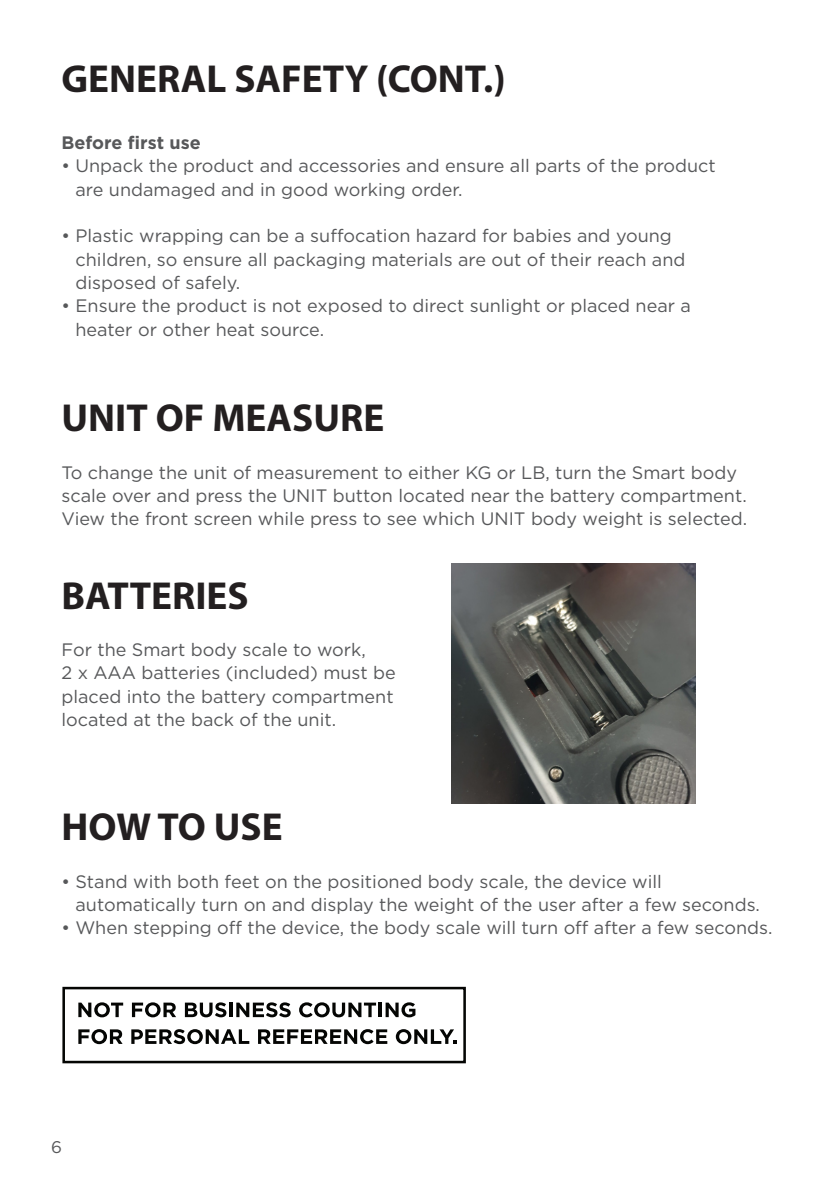
<style>
.page{position:relative;width:840px;height:1191px;background:#fff}
.page>*{position:absolute;margin:0;border:0;box-sizing:border-box;transform-origin:0 0}
.t1{font:700 39.2px "Myriad Pro";color:#231f20}
.t2{font:18px/23.4px "Gotham";color:#57585a}
.t3{font:700 18px "Gotham";color:#57585a}
.t4{font:16.8px "Gotham";color:#57585a}
</style>
<div class="page">
<svg style="left:78px;top:1002px;width:45px;height:15px"></svg>
<svg style="left:132px;top:1002px;width:44px;height:15px"></svg>
<svg style="left:185px;top:1002px;width:41px;height:15px"></svg>
<hr style="left:229px;top:1002px;width:3px;height:15px;background:#040503">
<svg style="left:236px;top:1002px;width:54px;height:15px"></svg>
<svg style="left:299px;top:1002px;width:77px;height:15px"></svg>
<hr style="left:378px;top:1002px;width:3px;height:15px;background:#040503">
<svg style="left:385px;top:1002px;width:30px;height:15px"></svg>
<svg style="left:78px;top:1029px;width:44px;height:15px"></svg>
<svg style="left:131px;top:1029px;width:118px;height:15px"></svg>
<svg style="left:258px;top:1029px;width:129px;height:15px"></svg>
<svg style="left:395px;top:1029px;width:61px;height:15px"></svg>
<div style="left:62px;top:986px;width:403px;height:77px;border:3px solid #040503"></div>
<img style="left:451px;top:563px;width:243px;height:240px">
<p class="t1" style="left:61px;top:53px;width:445px">GENERAL SAFETY (CONT.)</p>
<p class="t3" style="left:61px;top:131px;width:141px">Before first use</p>
<p class="t2" style="left:61px;top:154px;width:655px">• Unpack the product and accessories and ensure all parts of the product</p>
<p class="t2" style="left:75px;top:177px;width:388px">are undamaged and in good working order.</p>
<p class="t2" style="left:75px;top:224px;width:611px;text-indent:-14px">• Plastic wrapping can be a suffocation hazard for babies and young children, so ensure all packaging materials are out of their reach and disposed of safely.</p>
<p class="t2" style="left:61px;top:294px;width:630px">• Ensure the product is not exposed to direct sunlight or placed near a</p>
<p class="t2" style="left:75px;top:317px;width:250px">heater or other heat source.</p>
<p class="t1" style="left:61px;top:393px;width:324px">UNIT OF MEASURE</p>
<p class="t2" style="left:61px;top:460px;width:686px">To change the unit of measurement to either KG or LB, turn the Smart body scale over and press the UNIT button located near the battery compartment.</p>
<p class="t2" style="left:61px;top:507px;width:687px">View the front screen while press to see which UNIT body weight is selected.</p>
<p class="t1" style="left:61px;top:570px;width:188px">BATTERIES</p>
<p class="t2" style="left:61px;top:637px;width:305px">For the Smart body scale to work,</p>
<p class="t2" style="left:61px;top:661px;width:335px;text-align:justify">2 x AAA batteries (included) must be placed into the battery compartment located at the back of the unit.</p>
<p class="t1" style="left:61px;top:801px;width:222px">HOW TO USE</p>
<p class="t2" style="left:61px;top:869px;width:601px">• Stand with both feet on the positioned body scale, the device will</p>
<p class="t2" style="left:75px;top:892px;width:685px">automatically turn on and display the weight of the user after a few seconds.</p>
<p class="t2" style="left:61px;top:916px;width:712px">• When stepping off the device, the body scale will turn off after a few seconds.</p>
<p class="t4" style="left:51px;top:1136px;width:12px">6</p>
</div>
